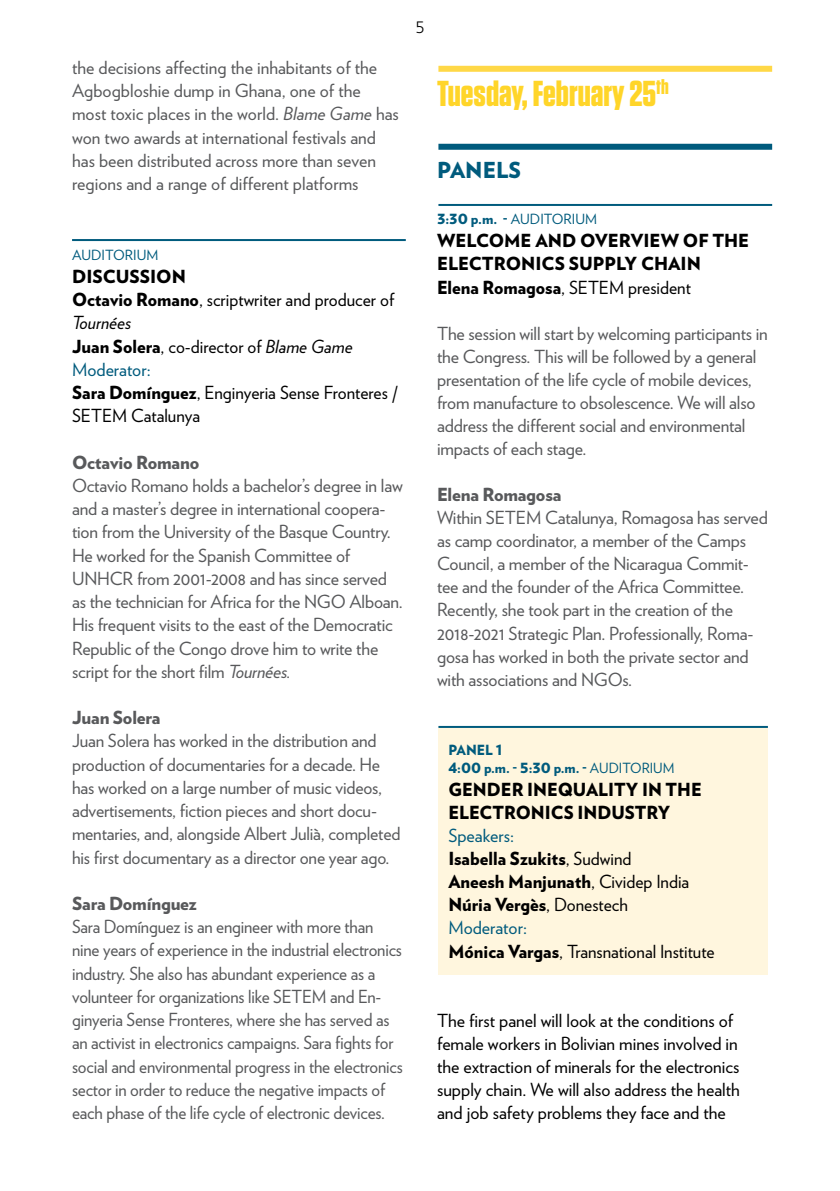
<style>
.page{position:relative;width:840px;height:1191px;background:#fff}
.page>*{position:absolute;margin:0;border:0;box-sizing:border-box;transform-origin:0 0}
.t1{font:700 36px "Tungsten";color:#ffd529}
.t2{font:900 22px "Verlag";color:#005b7d}
.t3{font:300 20px "Verlag";color:#000}
.t4{font:18px/23.2px "Verlag";letter-spacing:-.01em;color:#58595b}
.t5{font:18px/23px "Verlag";color:#000}
.t6{font:18px/23.2px "Verlag";letter-spacing:-.01em;color:#58595b;scale:.96 1}
.t7{font:900 18px/23px "Verlag";color:#000}
.t8{font:900 18px "Verlag";letter-spacing:-.01em;color:#58595b}
.t9{font:900 14px/18px "Verlag";color:#005b7d}
.t10{font:14px "Verlag";color:#005b7d}
.s1{font-style:italic}
.s2{font-weight:900}
.s3{color:#005b7d}
.s4{font-weight:400}
</style>
<div class="page">
<div style="left:438px;top:728px;width:329px;height:247px;background:#fff6de"></div>
<div style="left:438px;top:144px;width:333px;height:6px;background:#005b7d"></div>
<hr style="left:438px;top:204px;width:333px;height:2px;background:#005b7d">
<hr style="left:438px;top:726px;width:329px;height:2px;background:#005b7d">
<hr style="left:72px;top:239px;width:333px;height:2px;background:#005b7d">
<div style="left:438px;top:66px;width:333px;height:6px;background:#ffd847"></div>
<p class="t4" style="left:72px;top:55px;width:328px">the decisions affecting the inhabitants of the Agbogbloshie dump in Ghana, one of the most toxic places in the world. <span class="s1">Blame Game</span> has won two awards at international festivals and has been distributed across more than seven regions and a range of different platforms</p>
<p class="t10" style="left:72px;top:244px;width:88px">AUDITORIUM</p>
<p class="t5" style="left:72px;top:264px;width:327px"><span class="s2">DISCUSSION<br>Octavio Romano</span>, scriptwriter and producer of<br><span class="s1">Tournées<br></span><span class="s2">Juan Solera</span>, co-director of <span class="s1">Blame Game<br></span><span class="s3">Moderator:<br></span><span class="s2">Sara Domínguez</span>, Enginyeria Sense Fronteres /<br>SETEM Catalunya</p>
<p class="t8" style="left:72px;top:447px;width:129px">Octavio Romano</p>
<p class="t4" style="left:72px;top:473px;width:332px">Octavio Romano holds a bachelor’s degree in law and a master’s degree in international coopera&shy;tion from the University of the Basque Country.<br>He worked for the Spanish Committee of UNHCR from 2001-2008 and has since served as the technician for Africa for the NGO Alboan.<br>His frequent visits to the east of the Democratic Republic of the Congo drove him to write the script for the short film <span class="s1">Tournées.</span></p>
<p class="t8" style="left:72px;top:703px;width:90px">Juan Solera</p>
<p class="t4" style="left:72px;top:728px;width:330px">Juan Solera has worked in the distribution and production of documentaries for a decade. He has worked on a large number of music videos, advertisements, fiction pieces and short docu&shy;mentaries, and, alongside Albert Julià, completed his first documentary as a director one year ago.</p>
<p class="t8" style="left:72px;top:888px;width:126px">Sara Domínguez</p>
<p class="t6" style="left:72px;top:914px;width:346px">Sara Domínguez is an engineer with more than nine years of experience in the industrial electronics industry. She also has abundant experience as a volunteer for organizations like SETEM and En&shy;ginyeria Sense Fronteres, where she has served as an activist in electronics campaigns. Sara fights for social and environmental progress in the electronics sector in order to reduce the negative impacts of each phase of the life cycle of electronic devices.</p>
<p class="t3" style="left:415px;top:11px;width:11px">5</p>
<h1 class="t1" style="left:437px;top:74px;width:233px">Tuesday, February 25<sup>th</sup></h1>
<p class="t2" style="left:437px;top:152px;width:86px">PANELS</p>
<p class="t10" style="left:437px;top:209px;width:161px"><span class="s2">3:30 p.m. -</span> AUDITORIUM</p>
<p class="t7" style="left:437px;top:228px;width:314px">WELCOME AND OVERVIEW OF THE<br>ELECTRONICS SUPPLY CHAIN<br>Elena Romagosa<span class="s4">, SETEM president</span></p>
<p class="t4" style="left:437px;top:321px;width:332px">The session will start by welcoming participants in the Congress. This will be followed by a general presentation of the life cycle of mobile devices, from manufacture to obsolescence. We will also address the different social and environmental impacts of each stage.</p>
<p class="t8" style="left:437px;top:480px;width:126px">Elena Romagosa</p>
<p class="t4" style="left:437px;top:505px;width:332px">Within SETEM Catalunya, Romagosa has served as camp coordinator, a member of the Camps Council, a member of the Nicaragua Commit&shy;tee and the founder of the Africa Committee.<br>Recently, she took part in the creation of the 2018-2021 Strategic Plan. Professionally, Roma&shy;gosa has worked in both the private sector and with associations and NGOs.</p>
<p class="t9" style="left:448px;top:740px;width:227px">PANEL 1<br>4:00 p.m. - 5:30 p.m. - <span class="s4">AUDITORIUM</span></p>
<p class="t7" style="left:448px;top:777px;width:255px">GENDER INEQUALITY IN THE<br>ELECTRONICS INDUSTRY</p>
<p class="t5" style="left:448px;top:823px;width:268px"><span class="s3">Speakers:<br></span><span class="s2">Isabella Szukits</span>, Sudwind<br><span class="s2">Aneesh Manjunath</span>, Cividep India<br><span class="s2">Núria Vergès</span>, Donestech<br><span class="s3">Moderator:<br></span><span class="s2">Mónica Vargas</span>, Transnational Institute</p>
<p class="t5" style="left:437px;top:1007px;width:304px">The first panel will look at the conditions of female workers in Bolivian mines involved in the extraction of minerals for the electronics supply chain. We will also address the health and job safety problems they face and the</p>
</div>
